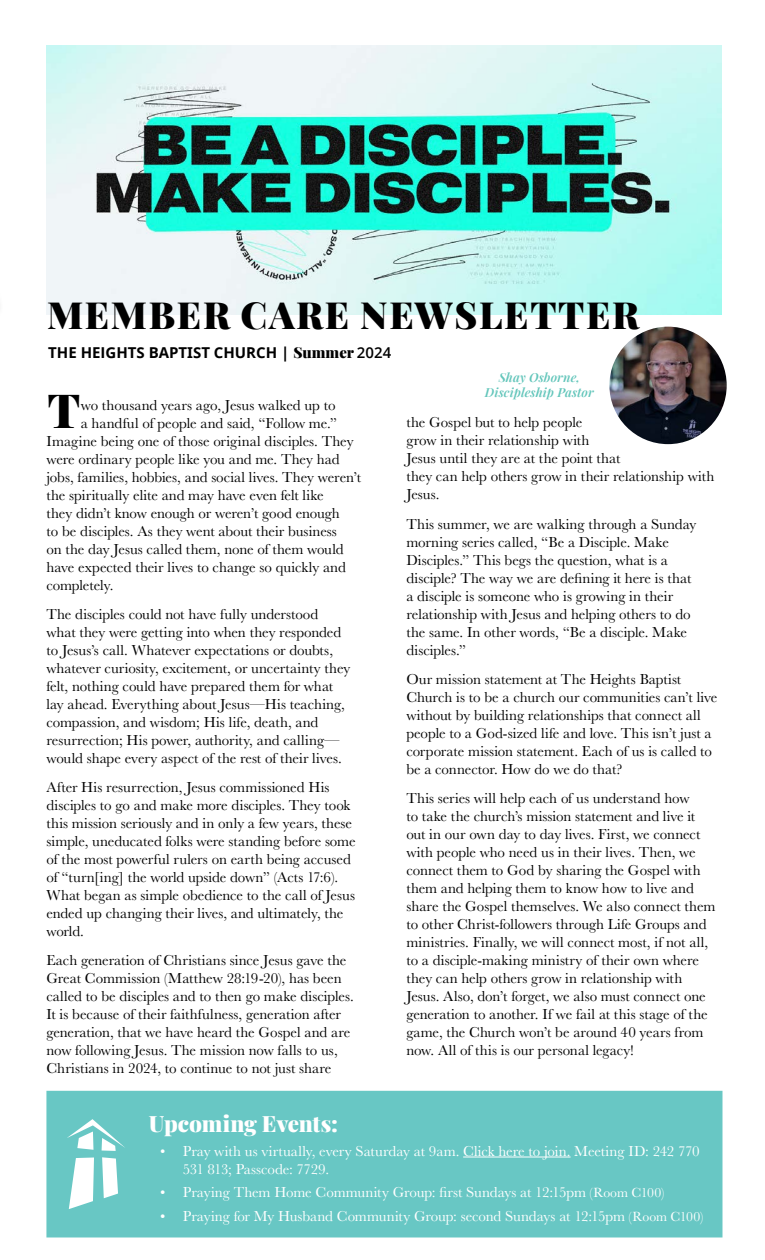
<style>
.page{position:relative;width:765px;height:1260px;background:#fff}
.page>*{position:absolute;margin:0;border:0;box-sizing:border-box;transform-origin:0 0}
.t1{font:900 47.12px "Playfair Display";color:#000}
.t2{font:900 37.5px "Playfair Display";letter-spacing:.045em;color:#000}
.t3{font:900 22.5px "Playfair Display";letter-spacing:-.005em;color:#fff}
.t4{font:15px/18px "Baskerville";color:#000101}
.t5{font:15px/18px "Baskerville";letter-spacing:-.005em;color:#fff}
.t6{font:700 15px "Open Sans";color:#000}
.t7{font:italic 600 12.5px/15px "Playfair Display";letter-spacing:.01em;color:#64c6bb;text-align:center}
.s1{font-family:"Playfair Display";font-weight:900}
.s2{font-weight:600}
.s3{font-size:13.75px}
</style>
<div class="page">
<img style="left:606px;top:324px;width:124px;height:123px;border-radius:62px">
<div style="left:603px;top:320px;width:130px;height:130px;border:6px solid #fff;border-radius:50%"></div>
<img style="left:46px;top:45px;width:675px;height:270px">
<div style="left:47px;top:1091px;width:675px;height:146px;background:#68c7c4"></div>
<hr style="left:463px;top:1157px;width:108px;height:1px;background:#fff">
<div style="left:46px;top:1091px;width:676px;height:147px;border:1px solid #68c8c4"></div>
<svg style="left:67px;top:1119px;width:58px;height:32px"></svg>
<svg style="left:102px;top:1157px;width:16px;height:41px"></svg>
<svg style="left:69px;top:1158px;width:25px;height:51px"></svg>
<h2 class="t2" style="left:47px;top:286px;width:594px">MEMBER CARE NEWSLETTER</h2>
<p class="t6" style="left:48px;top:342px;width:344px">THE HEIGHTS BAPTIST CHURCH | <span class="s1">Summer</span> <span class="s2">2024</span></p>
<p class="t7" style="left:485px;top:369px;width:110px">Shay Osborne,<br>Discipleship Pastor</p>
<p class="t4" style="left:406px;top:414px;width:310px">the Gospel but to help people<br>grow in their relationship with<br>Jesus until they are at the point that<br>they can help others grow in their relationship with<br>Jesus.</p>
<p class="t4" style="left:406px;top:515px;width:292px">This summer, we are walking through a Sunday morning series called, “Be a Disciple. Make Disciples.” This begs the question, what is a disciple? The way we are defining it here is that a disciple is someone who is growing in their relationship with Jesus and helping others to do the same. In other words, “Be a disciple. Make disciples.”</p>
<p class="t4" style="left:406px;top:670px;width:313px">Our mission statement at The Heights Baptist Church is to be a church our communities can’t live without by building relationships that connect all people to a God-sized life and love. This isn’t just a corporate mission statement. Each of us is called to be a connector. How do we do that?</p>
<p class="t4" style="left:406px;top:789px;width:311px">This series will help each of us understand how<br>to take the church’s mission statement and live it out in our own day to day lives. First, we connect with people who need us in their lives. Then, we connect them to God by sharing the Gospel with them and helping them to know how to live and share the Gospel themselves. We also connect them to other Christ-followers through Life Groups and ministries. Finally, we will connect most, if not all, to a disciple-making ministry of their own where they can help others grow in relationship with Jesus. Also, don’t forget, we also must connect one generation to another. If we fail at this stage of the game, the Church won’t be around 40 years from now. All of this is our personal legacy!</p>
<h1 class="t1" style="left:48px;top:373px;width:34px">T</h1>
<p class="t4" style="left:81px;top:396px;width:256px">wo thousand years ago, Jesus walked up to</p>
<p class="t4" style="left:81px;top:414px;width:258px">a handful of people and said, “Follow me.”</p>
<p class="t4" style="left:46px;top:432px;width:309px">Imagine being one of those original disciples. They</p>
<p class="t4" style="left:46px;top:450px;width:295px">were ordinary people like you and me. They had</p>
<p class="t4" style="left:46px;top:468px;width:316px">jobs, families, hobbies, and social lives. They weren’t</p>
<p class="t4" style="left:46px;top:486px;width:279px">the spiritually elite and may have even felt like</p>
<p class="t4" style="left:46px;top:504px;width:295px">they didn’t know enough or weren’t good enough</p>
<p class="t4" style="left:46px;top:522px;width:292px">to be disciples. As they went about their business</p>
<p class="t4" style="left:46px;top:540px;width:299px">on the day Jesus called them, none of them would</p>
<p class="t4" style="left:46px;top:558px;width:301px">have expected their lives to change so quickly and</p>
<p class="t4" style="left:46px;top:576px;width:69px">completely.</p>
<p class="t4" style="left:46px;top:605px;width:306px">The disciples could not have fully understood what they were getting into when they responded to Jesus’s call. Whatever expectations or doubts, whatever curiosity, excitement, or uncertainty they felt, nothing could have prepared them for what lay ahead. Everything about Jesus—His teaching, compassion, and wisdom; His life, death, and resurrection; His power, authority, and calling— would shape every aspect of the rest of their lives.</p>
<p class="t4" style="left:46px;top:778px;width:311px">After His resurrection, Jesus commissioned His disciples to go and make more disciples. They took this mission seriously and in only a few years, these simple, uneducated folks were standing before some of the most powerful rulers on earth being accused of “turn[ing] the world upside down” (Acts 17:6).<br>What began as simple obedience to the call of Jesus ended up changing their lives, and ultimately, the world.</p>
<p class="t4" style="left:46px;top:952px;width:309px">Each generation of Christians since Jesus gave the Great Commission (Matthew 28:19-20), has been called to be disciples and to then go make disciples.<br>It is because of their faithfulness, generation after generation, that we have heard the Gospel and are now following Jesus. The mission now falls to us, Christians in 2024, to continue to not just share</p>
<h3 class="t3" style="left:149px;top:1106px;width:190px">Upcoming Events:</h3>
<p class="t5" style="left:183px;top:1142px;width:518px;text-indent:-22px">• Pray with us virtually, every Saturday at 9am. Click here to join. Meeting ID: 242 770<br>531 813; Passcode: 7729.</p>
<p class="t5" style="left:160px;top:1184px;width:506px">• Praying Them Home Community Group: first Sundays at 12:15pm <span class="s3">(Room C100)</span></p>
<p class="t5" style="left:160px;top:1207px;width:545px">• Praying for My Husband Community Group: second Sundays at 12:15pm <span class="s3">(Room C100)</span></p>
</div>
